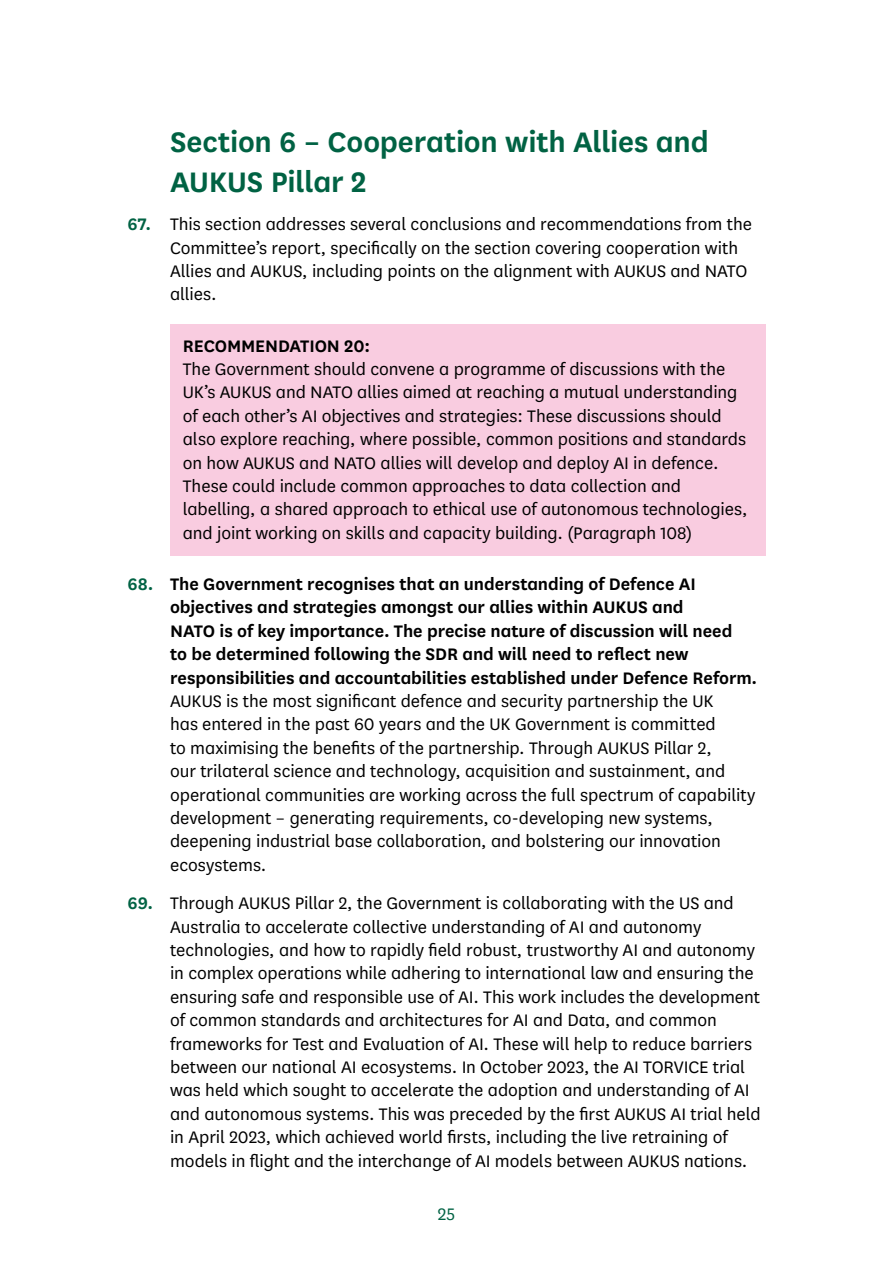
<style>
.page{position:relative;width:893px;height:1263px;background:#fff}
.page>*{position:absolute;margin:0;border:0;box-sizing:border-box;transform-origin:0 0}
.t1{font:33px/39.6px "National LFSN Semibold";letter-spacing:-.01em;color:#006243}
.Para_1{font:19.5px/23.4px "National LFSN Book";letter-spacing:-.005em;color:#000}
.Conclusion__unnumbered{font:19.5px/23.4px "National LFSN Book";letter-spacing:-.005em;color:#000}
.t2{font:19.5px "National LFSN Book";color:#006243}
.s1{font-family:"National LFSN Semibold";color:#006243}
.s2{font-family:"National LFSN Semibold"}
</style>
<div class="page">
<div style="left:170px;top:324px;width:595px;height:232px;background:#f9cce0"></div>
<h2 class="t1" style="left:170px;top:120px;width:540px">Section 6 – Cooperation with Allies and<br>AUKUS Pillar 2</h2>
<p class="Para_1" style="left:170px;top:212px;width:583px;text-indent:-43px"><span class="s1">67.</span> This section addresses several conclusions and recommendations from the Committee’s report, specifically on the section covering cooperation with Allies and AUKUS, including points on the alignment with AUKUS and NATO allies.</p>
<p class="Conclusion__unnumbered" style="left:183px;top:333px;width:566px"><span class="s2">RECOMMENDATION 20:<br></span>The Government should convene a programme of discussions with the UK’s AUKUS and NATO allies aimed at reaching a mutual understanding of each other’s AI objectives and strategies: These discussions should also explore reaching, where possible, common positions and standards on how AUKUS and NATO allies will develop and deploy AI in defence.<br>These could include common approaches to data collection and labelling, a shared approach to ethical use of autonomous technologies, and joint working on skills and capacity building. (Paragraph 108)</p>
<p class="Para_1" style="left:170px;top:571px;width:589px;text-indent:-43px"><span class="s1">68.</span> <span class="s2">The Government recognises that an understanding of Defence AI objectives and strategies amongst our allies within AUKUS and<br>NATO is of key importance. The precise nature of discussion will need<br>to be determined following the SDR and will need to reflect new responsibilities and accountabilities established under Defence Reform.<br></span>AUKUS is the most significant defence and security partnership the UK<br>has entered in the past 60 years and the UK Government is committed<br>to maximising the benefits of the partnership. Through AUKUS Pillar 2,<br>our trilateral science and technology, acquisition and sustainment, and operational communities are working across the full spectrum of capability development – generating requirements, co-developing new systems, deepening industrial base collaboration, and bolstering our innovation ecosystems.</p>
<p class="Para_1" style="left:170px;top:891px;width:592px;text-indent:-43px"><span class="s1">69.</span> Through AUKUS Pillar 2, the Government is collaborating with the US and Australia to accelerate collective understanding of AI and autonomy technologies, and how to rapidly field robust, trustworthy AI and autonomy in complex operations while adhering to international law and ensuring the ensuring safe and responsible use of AI. This work includes the development of common standards and architectures for AI and Data, and common frameworks for Test and Evaluation of AI. These will help to reduce barriers between our national AI ecosystems. In October 2023, the AI TORVICE trial was held which sought to accelerate the adoption and understanding of AI and autonomous systems. This was preceded by the first AUKUS AI trial held in April 2023, which achieved world firsts, including the live retraining of models in flight and the interchange of AI models between AUKUS nations.</p>
<p class="t2" style="left:438px;top:1202px;width:19px">25</p>
</div>
